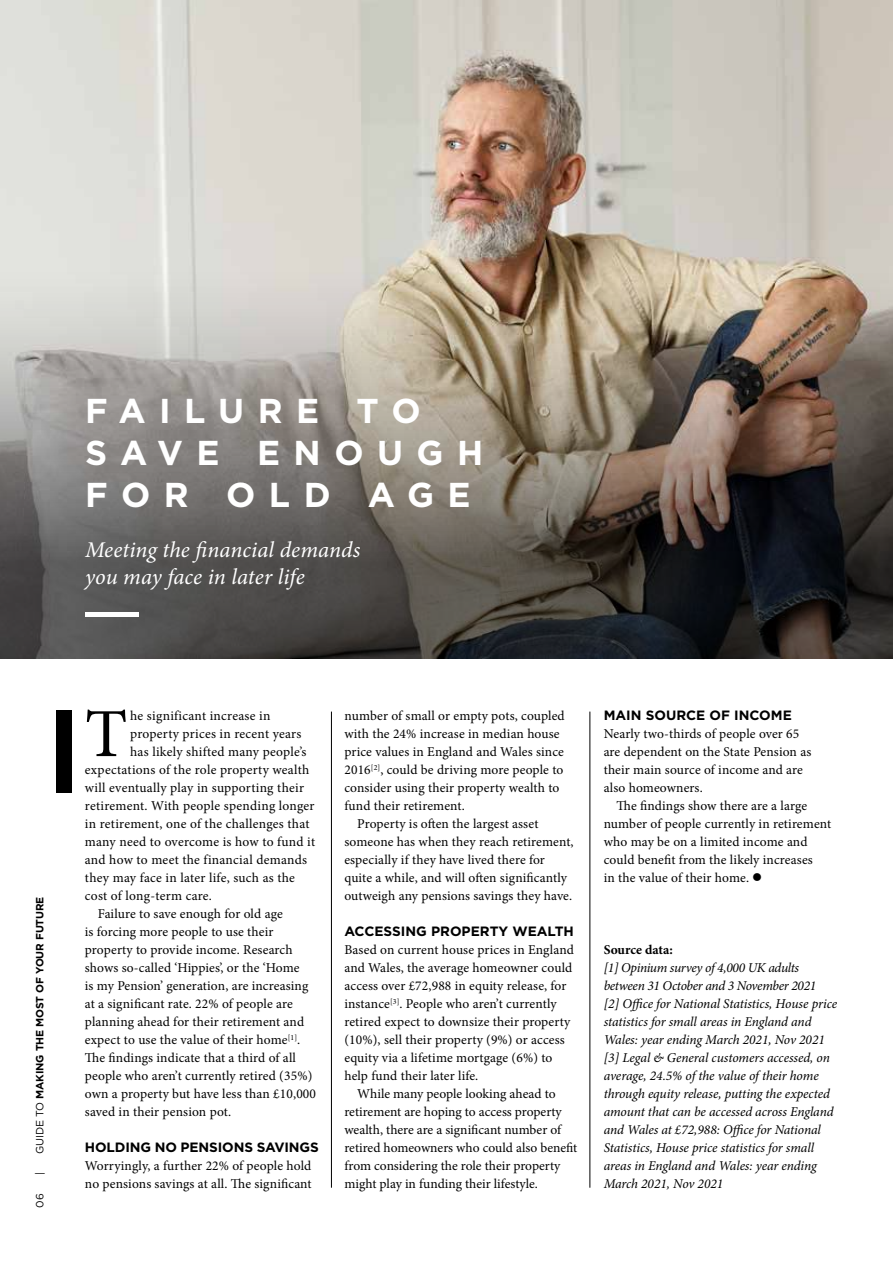
<style>
.page{position:relative;width:893px;height:1263px;background:#fff}
.page>*{position:absolute;margin:0;border:0;box-sizing:border-box;transform-origin:0 0}
.t1{font:68.85px "Minion Pro";color:#000}
.t2{font:700 34.5px/42px "Gotham HTF";letter-spacing:.39em;color:#fff}
.t3{font:italic 22.5px/27px "Minion Pro";letter-spacing:.005em;color:#fff}
.t4{font:13.5px/18px "Minion Pro";letter-spacing:.01em;color:#000}
.t5{font:italic 13.5px/18px "Minion Pro";letter-spacing:-.01em;color:#000}
.t6{font:700 13.5px "Gotham HTF";color:#000}
.t7{font:700 13.5px "Minion Pro";color:#000}
.t8{font:700 10.5px "Gotham HTF";letter-spacing:-.01em;color:#000}
.t9{font:10.5px "Gotham HTF";color:#000}
.s1{font-weight:400}
</style>
<div class="page">
<img style="left:0;top:0;width:893px;height:659px">
<div style="left:56px;top:710px;width:16px;height:83px;background:#000"></div>
<hr style="left:590px;top:711px;width:1px;height:477px;background:#000">
<hr style="left:331px;top:711px;width:1px;height:477px;background:#000">
<hr style="left:85px;top:612px;width:53px;height:4px;background:#fff">
<h2 class="t2" style="left:85px;top:389px;width:400px">FAILURE TO<br>SAVE ENOUGH<br>FOR OLD AGE</h2>
<h3 class="t3" style="left:85px;top:536px;width:277px">Meeting the financial demands you may face in later life</h3>
<p class="t8" style="left:34px;top:1154px;width:259px;rotate:-90deg"><span class="s1">GUIDE TO</span> MAKING THE MOST OF YOUR FUTURE</p>
<p class="t9" style="left:34px;top:1175px;width:5px;rotate:-90deg">|</p>
<p class="t9" style="left:34px;top:1208px;width:16px;rotate:-90deg">06</p>
<h1 class="t1" style="left:85px;top:688px;width:44px">T</h1>
<p class="t4" style="left:130px;top:707px;width:142px">he significant increase in</p>
<p class="t4" style="left:130px;top:725px;width:173px">property prices in recent years</p>
<p class="t4" style="left:130px;top:743px;width:178px">has likely shifted many people’s</p>
<p class="t4" style="left:85px;top:761px;width:226px">expectations of the role property wealth</p>
<p class="t4" style="left:85px;top:779px;width:221px">will eventually play in supporting their</p>
<p class="t4" style="left:85px;top:797px;width:231px">retirement. With people spending longer</p>
<p class="t4" style="left:85px;top:815px;width:226px">in retirement, one of the challenges that</p>
<p class="t4" style="left:85px;top:833px;width:232px">many need to overcome is how to fund it</p>
<p class="t4" style="left:85px;top:851px;width:224px">and how to meet the financial demands</p>
<p class="t4" style="left:85px;top:869px;width:212px">they may face in later life, such as the</p>
<p class="t4" style="left:85px;top:887px;width:129px">cost of long-term care.</p>
<p class="t4" style="left:98px;top:905px;width:187px">Failure to save enough for old age</p>
<p class="t4" style="left:85px;top:923px;width:190px">is forcing more people to use their</p>
<p class="t4" style="left:85px;top:941px;width:209px">property to provide income. Research</p>
<p class="t4" style="left:85px;top:959px;width:216px">shows so-called ‘Hippies’, or the ‘Home</p>
<p class="t4" style="left:85px;top:977px;width:225px">is my Pension’ generation, are increasing</p>
<p class="t4" style="left:85px;top:995px;width:209px">at a significant rate. 22% of people are</p>
<p class="t4" style="left:85px;top:1013px;width:221px">planning ahead for their retirement and</p>
<p class="t4" style="left:85px;top:1031px;width:217px">expect to use the value of their home<sup>[1]</sup>.</p>
<p class="t4" style="left:85px;top:1049px;width:213px">The findings indicate that a third of all</p>
<p class="t4" style="left:85px;top:1067px;width:229px">people who aren’t currently retired (35%)</p>
<p class="t4" style="left:85px;top:1085px;width:233px">own a property but have less than £10,000</p>
<p class="t4" style="left:85px;top:1103px;width:148px">saved in their pension pot.</p>
<p class="t6" style="left:85px;top:1139px;width:235px">HOLDING NO PENSIONS SAVINGS</p>
<p class="t4" style="left:85px;top:1157px;width:228px">Worryingly, a further 22% of people hold no pensions savings at all. The significant</p>
<p class="t4" style="left:344px;top:707px;width:222px">number of small or empty pots, coupled</p>
<p class="t4" style="left:344px;top:725px;width:217px">with the 24% increase in median house</p>
<p class="t4" style="left:344px;top:743px;width:221px">price values in England and Wales since</p>
<p class="t4" style="left:344px;top:761px;width:220px">2016<sup>[2]</sup>, could be driving more people to</p>
<p class="t4" style="left:344px;top:779px;width:217px">consider using their property wealth to</p>
<p class="t4" style="left:344px;top:797px;width:122px">fund their retirement.</p>
<p class="t4" style="left:357px;top:815px;width:183px">Property is often the largest asset</p>
<p class="t4" style="left:344px;top:833px;width:231px">someone has when they reach retirement,</p>
<p class="t4" style="left:344px;top:851px;width:202px">especially if they have lived there for</p>
<p class="t4" style="left:344px;top:869px;width:224px">quite a while, and will often significantly</p>
<p class="t4" style="left:344px;top:887px;width:229px">outweigh any pensions savings they have.</p>
<p class="t6" style="left:344px;top:923px;width:231px">ACCESSING PROPERTY WEALTH</p>
<p class="t4" style="left:344px;top:941px;width:231px">Based on current house prices in England and Wales, the average homeowner could access over £72,988 in equity release, for instance<sup>[3]</sup>. People who aren’t currently retired expect to downsize their property (10%), sell their property (9%) or access equity via a lifetime mortgage (6%) to help fund their later life.</p>
<p class="t4" style="left:344px;top:1085px;width:234px;text-indent:13px">While many people looking ahead to retirement are hoping to access property wealth, there are a significant number of retired homeowners who could also benefit from considering the role their property might play in funding their lifestyle.</p>
<p class="t6" style="left:604px;top:707px;width:190px">MAIN SOURCE OF INCOME</p>
<p class="t4" style="left:604px;top:725px;width:209px">Nearly two-thirds of people over 65 are dependent on the State Pension as their main source of income and are also homeowners.</p>
<p class="t4" style="left:604px;top:797px;width:229px;text-indent:13px">The findings show there are a large number of people currently in retirement who may be on a limited income and could benefit from the likely increases<br>in the value of their home. ●</p>
<p class="t7" style="left:604px;top:940px;width:71px">Source data:</p>
<p class="t5" style="left:604px;top:959px;width:235px">[1] Opinium survey of 4,000 UK adults between 31 October and 3 November 2021<br>[2] Office for National Statistics, House price statistics for small areas in England and Wales: year ending March 2021, Nov 2021 [3] Legal &amp; General customers accessed, on average, 24.5% of the value of their home through equity release, putting the expected amount that can be accessed across England and Wales at £72,988: Office for National Statistics, House price statistics for small areas in England and Wales: year ending March 2021, Nov 2021</p>
</div>
